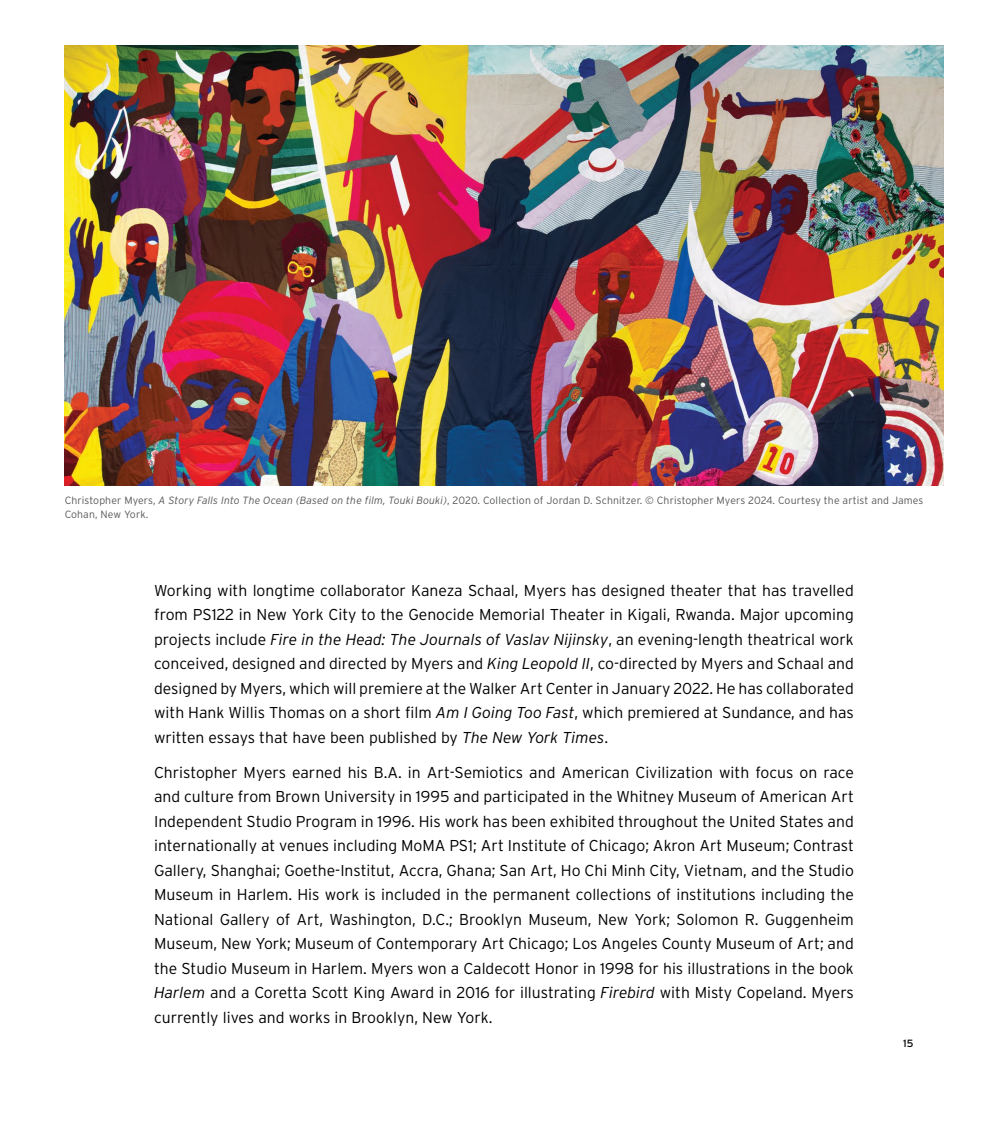
<style>
.page{position:relative;width:1008px;height:1134px;background:#fff}
.page>*{position:absolute;margin:0;border:0;box-sizing:border-box;transform-origin:0 0}
.t1{font:300 15.75px/24.5px "Interstate";color:#000;text-align:justify}
.t2{font:300 10.5px/14px "Interstate";letter-spacing:.01em;color:#58595b}
.t3{font:10.5px "Interstate";color:#000}
.s1{font-style:italic}
</style>
<div class="page">
<img style="left:65px;top:45px;width:878px;height:440px">
<p class="t2" style="left:65px;top:493px;width:860px">Christopher Myers, <span class="s1">A Story Falls Into The Ocean (Based on the film, Touki Bouki)</span>, 2020. Collection of Jordan D. Schnitzer. © Christopher Myers 2024. Courtesy the artist and James<br>Cohan, New York.</p>
<p class="t1" style="left:154px;top:578px;width:701px">Working with longtime collaborator Kaneza Schaal, Myers has designed theater that has travelled from PS122 in New York City to the Genocide Memorial Theater in Kigali, Rwanda. Major upcoming projects include <span class="s1">Fire in the Head: The Journals of Vaslav Nijinsky</span>, an evening-length theatrical work conceived, designed and directed by Myers and <span class="s1">King Leopold II</span>, co-directed by Myers and Schaal and designed by Myers, which will premiere at the Walker Art Center in January 2022. He has collaborated with Hank Willis Thomas on a short film <span class="s1">Am I Going Too Fast</span>, which premiered at Sundance, and has written essays that have been published by <span class="s1">The New York Times</span>.</p>
<p class="t1" style="left:154px;top:760px;width:701px">Christopher Myers earned his B.A. in Art-Semiotics and American Civilization with focus on race and culture from Brown University in 1995 and participated in the Whitney Museum of American Art Independent Studio Program in 1996. His work has been exhibited throughout the United States and internationally at venues including MoMA PS1; Art Institute of Chicago; Akron Art Museum; Contrast Gallery, Shanghai; Goethe-Institut, Accra, Ghana; San Art, Ho Chi Minh City, Vietnam, and the Studio Museum in Harlem. His work is included in the permanent collections of institutions including the National Gallery of Art, Washington, D.C.; Brooklyn Museum, New York; Solomon R. Guggenheim Museum, New York; Museum of Contemporary Art Chicago; Los Angeles County Museum of Art; and the Studio Museum in Harlem. Myers won a Caldecott Honor in 1998 for his illustrations in the book <span class="s1">Harlem</span> and a Coretta Scott King Award in 2016 for illustrating <span class="s1">Firebird</span> with Misty Copeland. Myers currently lives and works in Brooklyn, New York.</p>
<p class="t3" style="left:903px;top:1038px;width:12px">15</p>
</div>
